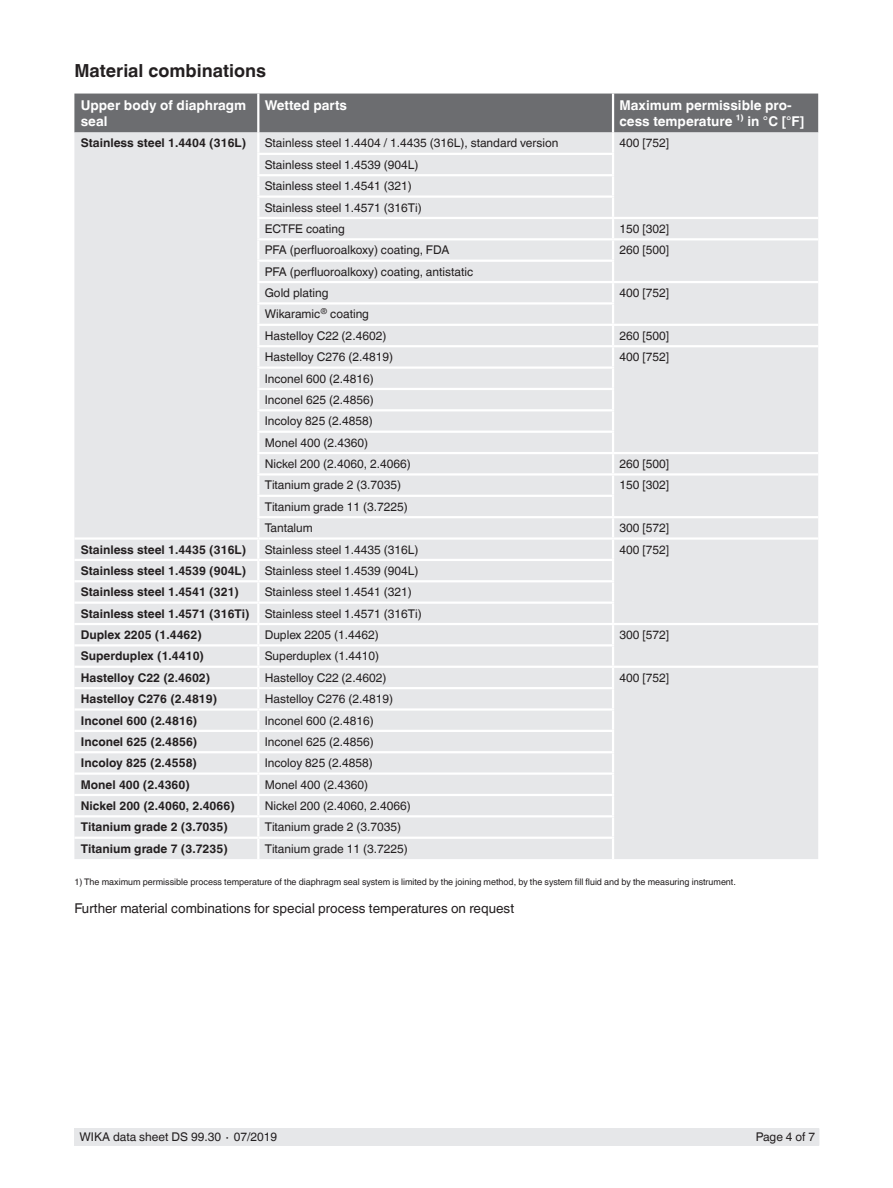
<style>
.page{position:relative;width:893px;height:1188px;background:#fff}
.page>*{position:absolute;margin:0;border:0;box-sizing:border-box;transform-origin:0 0}
.t1{font:700 18px "Helvetica World";color:#231f20}
.t2{font:700 13.5px/16.5px "Helvetica World";color:#fff}
.t3{font:13.5px "Helvetica World";color:#231f20}
.t4{font:12px/21.3px "Helvetica World";color:#231f20}
.t5{font:700 12px "Helvetica World";color:#231f20}
.t6{font:9px "Helvetica World";color:#231f20}
.s1{font-weight:700}
</style>
<div class="page">
<div style="left:75px;top:1128px;width:744px;height:17px;background:#e6e7e9"></div>
<div style="left:74px;top:94px;width:744px;height:38px;background:#6c6d70"></div>
<div style="left:74px;top:132px;width:744px;height:727px;background:#e6e7e9"></div>
<hr style="left:257px;top:516px;width:356px;height:2px;background:#fff">
<hr style="left:257px;top:839px;width:2px;height:20px;background:#fff">
<hr style="left:257px;top:94px;width:2px;height:38px;background:#fff">
<hr style="left:612px;top:240px;width:2px;height:20px;background:#fff">
<hr style="left:257px;top:411px;width:2px;height:20px;background:#fff">
<hr style="left:74px;top:559px;width:184px;height:2px;background:#fff">
<hr style="left:74px;top:580px;width:184px;height:2px;background:#fff">
<hr style="left:257px;top:582px;width:2px;height:20px;background:#fff">
<hr style="left:74px;top:602px;width:184px;height:2px;background:#fff">
<hr style="left:74px;top:623px;width:184px;height:2px;background:#fff">
<hr style="left:74px;top:644px;width:184px;height:3px;background:#fff">
<hr style="left:74px;top:666px;width:184px;height:2px;background:#fff">
<hr style="left:74px;top:687px;width:184px;height:2px;background:#fff">
<hr style="left:74px;top:708px;width:184px;height:3px;background:#fff">
<hr style="left:74px;top:730px;width:184px;height:2px;background:#fff">
<hr style="left:74px;top:751px;width:184px;height:2px;background:#fff">
<hr style="left:74px;top:837px;width:184px;height:2px;background:#fff">
<hr style="left:74px;top:772px;width:184px;height:3px;background:#fff">
<hr style="left:74px;top:794px;width:184px;height:2px;background:#fff">
<svg style="left:257px;top:604px;width:2px;height:211px"></svg>
<hr style="left:74px;top:815px;width:184px;height:2px;background:#fff">
<hr style="left:257px;top:817px;width:2px;height:20px;background:#fff">
<hr style="left:257px;top:495px;width:357px;height:2px;background:#fff">
<svg style="left:257px;top:433px;width:2px;height:147px"></svg>
<hr style="left:258px;top:537px;width:355px;height:3px;background:#fff">
<hr style="left:257px;top:153px;width:357px;height:2px;background:#fff">
<hr style="left:257px;top:174px;width:357px;height:2px;background:#fff">
<hr style="left:257px;top:195px;width:357px;height:3px;background:#fff">
<hr style="left:257px;top:217px;width:356px;height:2px;background:#fff">
<hr style="left:257px;top:238px;width:356px;height:2px;background:#fff">
<hr style="left:257px;top:260px;width:357px;height:2px;background:#fff">
<hr style="left:257px;top:281px;width:356px;height:2px;background:#fff">
<hr style="left:257px;top:302px;width:357px;height:3px;background:#fff">
<hr style="left:257px;top:324px;width:356px;height:2px;background:#fff">
<hr style="left:257px;top:345px;width:356px;height:2px;background:#fff">
<hr style="left:257px;top:366px;width:357px;height:3px;background:#fff">
<hr style="left:257px;top:388px;width:357px;height:2px;background:#fff">
<hr style="left:257px;top:409px;width:357px;height:2px;background:#fff">
<hr style="left:257px;top:431px;width:357px;height:2px;background:#fff">
<hr style="left:257px;top:452px;width:356px;height:2px;background:#fff">
<hr style="left:258px;top:559px;width:356px;height:2px;background:#fff">
<hr style="left:258px;top:580px;width:356px;height:2px;background:#fff">
<hr style="left:258px;top:602px;width:356px;height:2px;background:#fff">
<hr style="left:258px;top:623px;width:355px;height:2px;background:#fff">
<hr style="left:258px;top:644px;width:356px;height:3px;background:#fff">
<hr style="left:258px;top:666px;width:355px;height:2px;background:#fff">
<hr style="left:258px;top:687px;width:356px;height:2px;background:#fff">
<hr style="left:258px;top:708px;width:356px;height:3px;background:#fff">
<hr style="left:258px;top:730px;width:356px;height:2px;background:#fff">
<hr style="left:258px;top:751px;width:356px;height:2px;background:#fff">
<hr style="left:258px;top:772px;width:356px;height:3px;background:#fff">
<hr style="left:258px;top:794px;width:356px;height:2px;background:#fff">
<hr style="left:257px;top:473px;width:356px;height:3px;background:#fff">
<hr style="left:258px;top:815px;width:356px;height:2px;background:#fff">
<hr style="left:258px;top:837px;width:356px;height:2px;background:#fff">
<hr style="left:257px;top:132px;width:2px;height:21px;background:#fff">
<svg style="left:257px;top:155px;width:2px;height:83px"></svg>
<hr style="left:257px;top:240px;width:2px;height:20px;background:#fff">
<svg style="left:257px;top:262px;width:2px;height:147px"></svg>
<hr style="left:74px;top:537px;width:184px;height:3px;background:#fff">
<hr style="left:612px;top:94px;width:2px;height:38px;background:#fff">
<hr style="left:612px;top:132px;width:2px;height:21px;background:#fff">
<svg style="left:612px;top:155px;width:2px;height:83px"></svg>
<hr style="left:613px;top:217px;width:205px;height:2px;background:#fff">
<hr style="left:613px;top:238px;width:205px;height:2px;background:#fff">
<hr style="left:613px;top:281px;width:205px;height:2px;background:#fff">
<hr style="left:613px;top:324px;width:205px;height:2px;background:#fff">
<hr style="left:613px;top:345px;width:205px;height:2px;background:#fff">
<svg style="left:612px;top:262px;width:2px;height:147px"></svg>
<hr style="left:612px;top:411px;width:2px;height:20px;background:#fff">
<hr style="left:613px;top:452px;width:205px;height:2px;background:#fff">
<hr style="left:613px;top:473px;width:205px;height:3px;background:#fff">
<hr style="left:613px;top:516px;width:205px;height:2px;background:#fff">
<hr style="left:613px;top:537px;width:205px;height:3px;background:#fff">
<hr style="left:612px;top:582px;width:2px;height:20px;background:#fff">
<hr style="left:613px;top:623px;width:205px;height:2px;background:#fff">
<svg style="left:612px;top:433px;width:2px;height:147px"></svg>
<hr style="left:613px;top:666px;width:205px;height:2px;background:#fff">
<svg style="left:612px;top:604px;width:2px;height:211px"></svg>
<hr style="left:612px;top:817px;width:2px;height:20px;background:#fff">
<hr style="left:612px;top:839px;width:2px;height:20px;background:#fff">
<h1 class="t1" style="left:74px;top:60px;width:193px">Material combinations</h1>
<p class="t2" style="left:81px;top:97px;width:167px">Upper body of diaphragm seal</p>
<p class="t2" style="left:265px;top:97px;width:84px">Wetted parts</p>
<p class="t2" style="left:619px;top:97px;width:186px">Maximum permissible pro&shy;cess temperature ¹⁾ in °C [°F]</p>
<p class="t5" style="left:81px;top:136px;width:167px">Stainless steel 1.4404 (316L)</p>
<p class="t4" style="left:265px;top:133px;width:295px">Stainless steel 1.4404 / 1.4435 (316L), standard version</p>
<p class="t4" style="left:619px;top:133px;width:51px">400 [752]</p>
<p class="t4" style="left:265px;top:154px;width:159px">Stainless steel 1.4539 (904L)<br>Stainless steel 1.4541 (321)<br>Stainless steel 1.4571 (316Ti)<br>ECTFE coating</p>
<p class="t4" style="left:619px;top:218px;width:51px">150 [302]</p>
<p class="t4" style="left:265px;top:240px;width:186px">PFA (perfluoroalkoxy) coating, FDA</p>
<p class="t4" style="left:619px;top:240px;width:51px">260 [500]</p>
<p class="t4" style="left:265px;top:261px;width:210px">PFA (perfluoroalkoxy) coating, antistatic<br>Gold plating</p>
<p class="t4" style="left:619px;top:282px;width:51px">400 [752]</p>
<p class="t4" style="left:265px;top:304px;width:123px">Wikaramic<sup>®</sup> coating<br>Hastelloy C22 (2.4602)</p>
<p class="t4" style="left:619px;top:325px;width:51px">260 [500]</p>
<p class="t4" style="left:265px;top:346px;width:130px">Hastelloy C276 (2.4819)</p>
<p class="t4" style="left:619px;top:346px;width:51px">400 [752]</p>
<p class="t4" style="left:265px;top:368px;width:148px">Inconel 600 (2.4816)<br>Inconel 625 (2.4856)<br>Incoloy 825 (2.4858)<br>Monel 400 (2.4360)<br>Nickel 200 (2.4060, 2.4066)</p>
<p class="t4" style="left:619px;top:453px;width:51px">260 [500]</p>
<p class="t4" style="left:265px;top:475px;width:138px">Titanium grade 2 (3.7035)</p>
<p class="t4" style="left:619px;top:475px;width:51px">150 [302]</p>
<p class="t4" style="left:265px;top:496px;width:145px">Titanium grade 11 (3.7225)<br>Tantalum</p>
<p class="t4" style="left:619px;top:517px;width:51px">300 [572]</p>
<p class="t5" style="left:81px;top:542px;width:167px">Stainless steel 1.4435 (316L)</p>
<p class="t4" style="left:265px;top:539px;width:155px">Stainless steel 1.4435 (316L)</p>
<p class="t4" style="left:619px;top:539px;width:51px">400 [752]</p>
<p class="t5" style="left:81px;top:564px;width:167px">Stainless steel 1.4539 (904L)</p>
<p class="t4" style="left:265px;top:560px;width:155px">Stainless steel 1.4539 (904L)</p>
<p class="t5" style="left:81px;top:585px;width:160px">Stainless steel 1.4541 (321)</p>
<p class="t4" style="left:81px;top:582px;width:342px;text-indent:184px">Stainless steel 1.4541 (321)<br><span class="s1">Stainless steel 1.4571 (316Ti)</span> Stainless steel 1.4571 (316Ti)<br><span class="s1">Duplex 2205 (1.4462)</span></p>
<p class="t4" style="left:265px;top:624px;width:116px">Duplex 2205 (1.4462)</p>
<p class="t4" style="left:619px;top:624px;width:51px">300 [572]</p>
<p class="t5" style="left:81px;top:649px;width:125px">Superduplex (1.4410)</p>
<p class="t4" style="left:265px;top:646px;width:116px">Superduplex (1.4410)</p>
<p class="t5" style="left:81px;top:671px;width:131px">Hastelloy C22 (2.4602)</p>
<p class="t4" style="left:265px;top:667px;width:123px">Hastelloy C22 (2.4602)</p>
<p class="t4" style="left:619px;top:667px;width:51px">400 [752]</p>
<p class="t5" style="left:81px;top:692px;width:138px">Hastelloy C276 (2.4819)</p>
<p class="t4" style="left:265px;top:688px;width:130px">Hastelloy C276 (2.4819)</p>
<p class="t5" style="left:81px;top:713px;width:118px">Inconel 600 (2.4816)</p>
<p class="t4" style="left:265px;top:710px;width:111px">Inconel 600 (2.4816)</p>
<p class="t5" style="left:81px;top:735px;width:118px">Inconel 625 (2.4856)</p>
<p class="t4" style="left:265px;top:731px;width:111px">Inconel 625 (2.4856)</p>
<p class="t5" style="left:81px;top:756px;width:118px">Incoloy 825 (2.4558)</p>
<p class="t4" style="left:265px;top:753px;width:110px">Incoloy 825 (2.4858)</p>
<p class="t5" style="left:81px;top:778px;width:111px">Monel 400 (2.4360)</p>
<p class="t4" style="left:265px;top:774px;width:105px">Monel 400 (2.4360)</p>
<p class="t5" style="left:81px;top:799px;width:156px">Nickel 200 (2.4060, 2.4066)</p>
<p class="t4" style="left:265px;top:795px;width:148px">Nickel 200 (2.4060, 2.4066)</p>
<p class="t5" style="left:81px;top:820px;width:148px">Titanium grade 2 (3.7035)</p>
<p class="t4" style="left:265px;top:817px;width:138px">Titanium grade 2 (3.7035)</p>
<p class="t5" style="left:81px;top:842px;width:148px">Titanium grade 7 (3.7235)</p>
<p class="t4" style="left:265px;top:838px;width:145px">Titanium grade 11 (3.7225)</p>
<p class="t6" style="left:74px;top:876px;width:663px">1) The maximum permissible process temperature of the diaphragm seal system is limited by the joining method, by the system fill fluid and by the measuring instrument.</p>
<p class="t3" style="left:74px;top:901px;width:441px">Further material combinations for special process temperatures on request</p>
<p class="t4" style="left:80px;top:1126px;width:199px">WIKA data sheet DS 99.30 ∙ 07/2019</p>
<p class="t4" style="left:756px;top:1126px;width:61px">Page 4 of 7</p>
</div>
